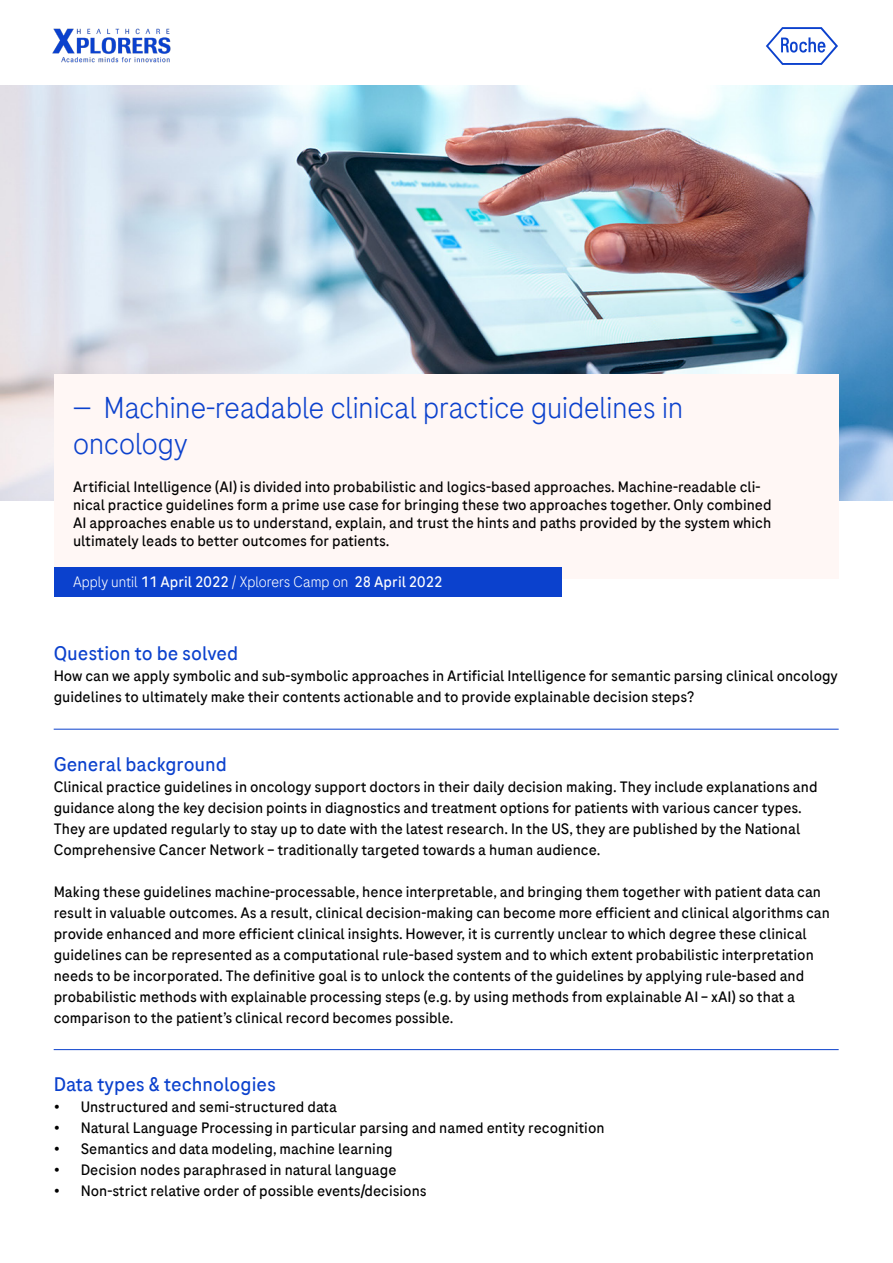
<style>
.page{position:relative;width:893px;height:1263px;background:#fff}
.page>*{position:absolute;margin:0;border:0;box-sizing:border-box;transform-origin:0 0}
.t1{font:300 30px/36px "Roche Sans";color:#0b41cd}
.t2{font:19.5px "Roche Sans";color:#0b41cd}
.t3{font:15px/21px "Roche Sans";color:#000}
.t4{font:300 15px "Roche Sans";color:#fff}
.s1{font-weight:400}
</style>
<div class="page">
<img style="left:53px;top:28px;width:118px;height:35px">
<svg style="left:766px;top:27px;width:72px;height:38px"></svg>
<img style="left:0;top:85px;width:893px;height:416px">
<div style="left:54px;top:374px;width:785px;height:205px;background:#fff7f5"></div>
<div style="left:54px;top:567px;width:507px;height:29px;background:#0b41cd"></div>
<hr style="left:54px;top:729px;width:785px;height:1px;background:#0b41cd">
<hr style="left:54px;top:1049px;width:785px;height:1px;background:#0b41cd">
<h1 class="t1" style="left:73px;top:389px;width:612px">— Machine-readable clinical practice guidelines in oncology</h1>
<p class="t3" style="left:73px;top:477px;width:700px;line-height:18px">Artificial Intelligence (AI) is divided into probabilistic and logics-based approaches. Machine-readable cli&shy;nical practice guidelines form a prime use case for bringing these two approaches together. Only combined AI approaches enable us to understand, explain, and trust the hints and paths provided by the system which ultimately leads to better outcomes for patients.</p>
<p class="t4" style="left:73px;top:572px;width:371px">Apply until <span class="s1">11 April 2022</span> / Xplorers Camp on <span class="s1">28 April 2022</span></p>
<h2 class="t2" style="left:54px;top:641px;width:186px">Question to be solved</h2>
<p class="t3" style="left:54px;top:665px;width:786px">How can we apply symbolic and sub-symbolic approaches in Artificial Intelligence for semantic parsing clinical oncology guidelines to ultimately make their contents actionable and to provide explainable decision steps?</p>
<h2 class="t2" style="left:54px;top:752px;width:175px">General background</h2>
<p class="t3" style="left:54px;top:776px;width:765px">Clinical practice guidelines in oncology support doctors in their daily decision making. They include explanations and guidance along the key decision points in diagnostics and treatment options for patients with various cancer types.<br>They are updated regularly to stay up to date with the latest research. In the US, they are published by the National Comprehensive Cancer Network – traditionally targeted towards a human audience.</p>
<p class="t3" style="left:54px;top:881px;width:778px">Making these guidelines machine-processable, hence interpretable, and bringing them together with patient data can result in valuable outcomes. As a result, clinical decision-making can become more efficient and clinical algorithms can provide enhanced and more efficient clinical insights. However, it is currently unclear to which degree these clinical guidelines can be represented as a computational rule-based system and to which extent probabilistic interpretation needs to be incorporated. The definitive goal is to unlock the contents of the guidelines by applying rule-based and probabilistic methods with explainable processing steps (e.g. by using methods from explainable AI – xAI) so that a comparison to the patient’s clinical record becomes possible.</p>
<h2 class="t2" style="left:54px;top:1072px;width:224px">Data types &amp; technologies</h2>
<p class="t3" style="left:54px;top:1096px;width:285px">• Unstructured and semi-structured data</p>
<p class="t3" style="left:54px;top:1117px;width:552px">• Natural Language Processing in particular parsing and named entity recognition</p>
<p class="t3" style="left:54px;top:1138px;width:341px">• Semantics and data modeling, machine learning</p>
<p class="t3" style="left:54px;top:1159px;width:344px">• Decision nodes paraphrased in natural language</p>
<p class="t3" style="left:54px;top:1180px;width:375px">• Non-strict relative order of possible events/decisions</p>
</div>
